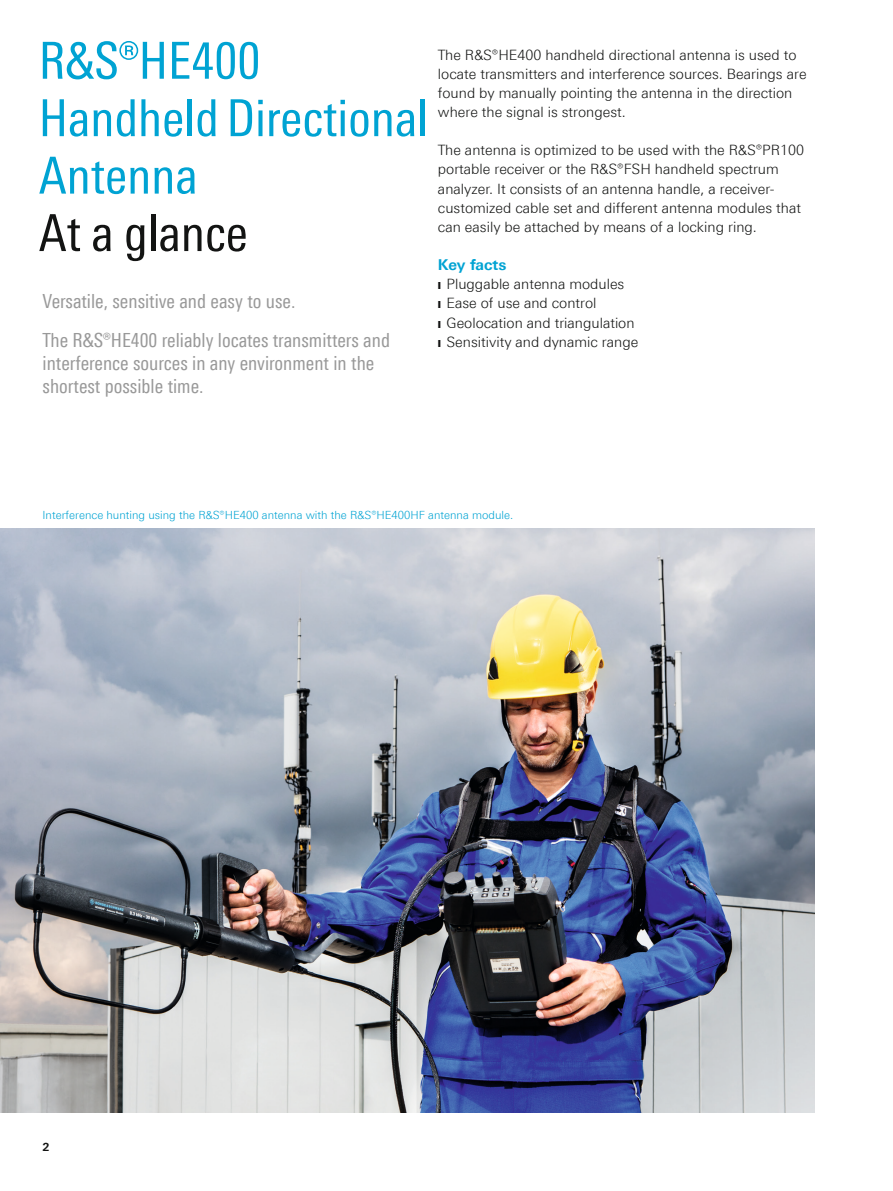
<style>
.page{position:relative;width:893px;height:1191px;background:#fff}
.page>*{position:absolute;margin:0;border:0;box-sizing:border-box;transform-origin:0 0}
.t1{font:51px/57.4px "Linotype Univers 420 Cn";color:#00a3d3}
.t2{font:51px "Linotype Univers 420 Cn";color:#131413}
.t3{font:19.5px/38.2px "Linotype Univers 420 Cn";color:#999}
.t4{font:700 15px "Linotype Univers 630";letter-spacing:-.005em;color:#00a3d3}
.t5{font:300 14.25px/19.2px "Linotype Univers 330";color:#131413}
.t6{font:300 11.25px "Linotype Univers 330";color:#00a3d3}
.t7{font:700 11.25px "Linotype Univers 630";color:#131413}
</style>
<div class="page">
<img style="left:0;top:528px;width:814px;height:584px">
<h1 class="t1" style="left:39px;top:32px;width:391px">R&amp;S®HE400<br>Handheld Directional<br>Antenna</h1>
<h1 class="t2" style="left:39px;top:203px;width:211px">At a glance</h1>
<h2 class="t3" style="left:43px;top:282px;width:349px">Versatile, sensitive and easy to use.<br>The R&amp;S®HE400 reliably locates transmitters and</h2>
<h2 class="t3" style="left:43px;top:351px;width:333px;line-height:23.4px">interference sources in any environment in the shortest possible time.</h2>
<p class="t5" style="left:438px;top:45px;width:370px">The R&amp;S®HE400 handheld directional antenna is used to locate transmitters and interference sources. Bearings are found by manually pointing the antenna in the direction where the signal is strongest.</p>
<p class="t5" style="left:438px;top:140px;width:368px">The antenna is optimized to be used with the R&amp;S®PR100 portable receiver or the R&amp;S®FSH handheld spectrum analyzer. It consists of an antenna handle, a receiver&shy;customized cable set and different antenna modules that can easily be attached by means of a locking ring.</p>
<p class="t4" style="left:438px;top:256px;width:70px">Key facts</p>
<p class="t5" style="left:438px;top:274px;width:202px">❙ Pluggable antenna modules<br>❙ Ease of use and control<br>❙ Geolocation and triangulation ❙ Sensitivity and dynamic range</p>
<p class="t6" style="left:43px;top:508px;width:472px">Interference hunting using the R&amp;S®HE400 antenna with the R&amp;S®HE400HF antenna module.</p>
<p class="t7" style="left:43px;top:1139px;width:9px">2</p>
</div>
